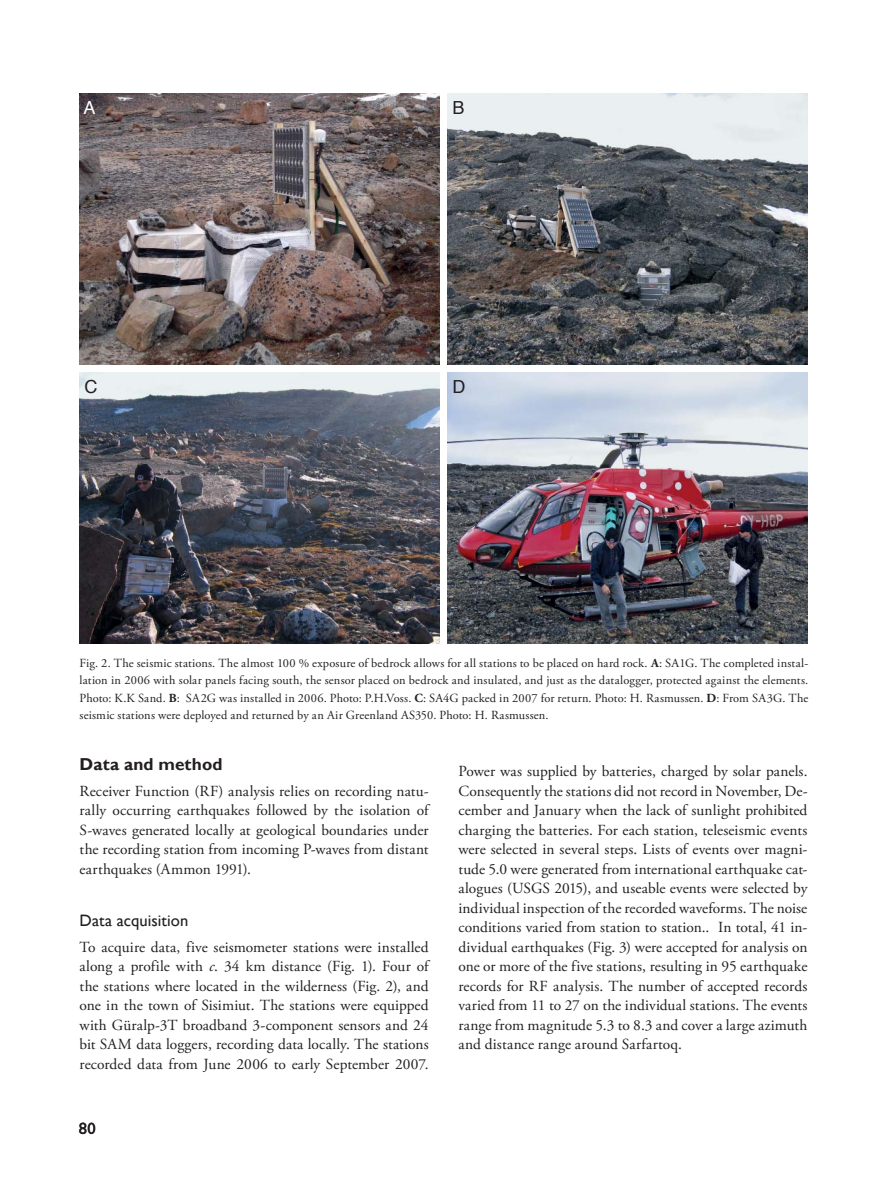
<style>
.page{position:relative;width:892px;height:1189px;background:#fff}
.page>*{position:absolute;margin:0;border:0;box-sizing:border-box;transform-origin:0 0}
.t1{font:18px "Helvetica";color:#231f20}
.t2{font:18px "Helvetica";color:#fff}
.t3{font:700 17.25px "Gill Sans";letter-spacing:.005em;color:#231f20}
.t4{font:16.5px "Gill Sans";letter-spacing:.005em;color:#231f20}
.t5{font:16.5px "Gill Sans Alt One";color:#231f20}
.t6{font:15.3px/19.5px "Adobe Garamond Pro";letter-spacing:.005em;color:#231f20;text-align:justify}
.t7{font:12.3px/17.2px "Adobe Garamond Pro";letter-spacing:.01em;color:#231f20;text-align:justify}
.s1{font-weight:700}
.s2{font-style:italic}
</style>
<div class="page">
<img style="left:80px;top:372px;width:359px;height:271px">
<img style="left:80px;top:93px;width:359px;height:271px">
<img style="left:447px;top:372px;width:360px;height:271px">
<img style="left:447px;top:93px;width:360px;height:271px">
<p class="t2" style="left:84px;top:94px;width:14px">A</p>
<p class="t1" style="left:85px;top:373px;width:14px">C</p>
<p class="t1" style="left:452px;top:94px;width:14px">B</p>
<p class="t1" style="left:452px;top:373px;width:14px">D</p>
<p class="t7" style="left:80px;top:655px;width:729px">Fig. 2. The seismic stations. The almost 100 % exposure of bedrock allows for all stations to be placed on hard rock. <span class="s1">A</span>: SA1G. The completed instal&shy;lation in 2006 with solar panels facing south, the sensor placed on bedrock and insulated, and just as the datalogger, protected against the elements.<br>Photo: K.K Sand. <span class="s1">B</span>: SA2G was installed in 2006. Photo: P.H.Voss. <span class="s1">C</span>: SA4G packed in 2007 for return. Photo: H. Rasmussen. <span class="s1">D</span>: From SA3G. The seismic stations were deployed and returned by an Air Greenland AS350. Photo: H. Rasmussen.</p>
<p class="t3" style="left:80px;top:753px;width:144px">Data and method</p>
<p class="t6" style="left:80px;top:782px;width:350px">Receiver Function (RF) analysis relies on recording natu&shy;rally occurring earthquakes followed by the isolation of S-waves generated locally at geological boundaries under the recording station from incoming P-waves from distant earthquakes (Ammon 1991).</p>
<p class="t4" style="left:80px;top:910px;width:110px">Data acquisition</p>
<p class="t6" style="left:80px;top:938px;width:350px">To acquire data, five seismometer stations were installed along a profile with <span class="s2">c</span>. 34 km distance (Fig. 1). Four of the stations where located in the wilderness (Fig. 2), and one in the town of Sisimiut. The stations were equipped with Güralp-3T broadband 3-component sensors and 24 bit SAM data loggers, recording data locally. The stations recorded data from June 2006 to early September 2007.</p>
<p class="t5" style="left:79px;top:1121px;width:18px">80</p>
<p class="t6" style="left:458px;top:762px;width:350px">Power was supplied by batteries, charged by solar panels.<br>Consequently the stations did not record in November, De&shy;cember and January when the lack of sunlight prohibited charging the batteries. For each station, teleseismic events were selected in several steps. Lists of events over magni&shy;tude 5.0 were generated from international earthquake cat&shy;alogues (USGS 2015), and useable events were selected by individual inspection of the recorded waveforms. The noise conditions varied from station to station.. In total, 41 in&shy;dividual earthquakes (Fig. 3) were accepted for analysis on one or more of the five stations, resulting in 95 earthquake records for RF analysis. The number of accepted records varied from 11 to 27 on the individual stations. The events range from magnitude 5.3 to 8.3 and cover a large azimuth and distance range around Sarfartoq.</p>
</div>
